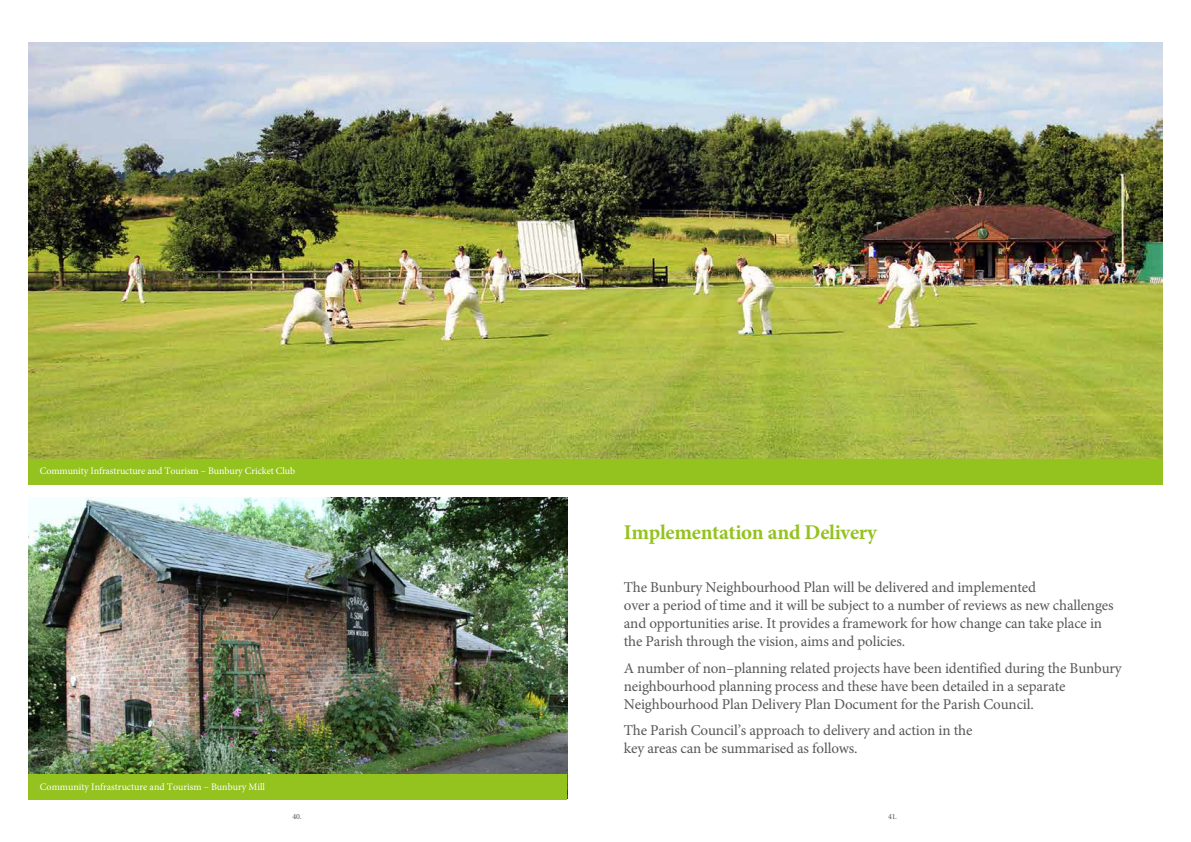
<style>
.page{position:relative;width:1191px;height:842px;background:#fff}
.page>*{position:absolute;margin:0;border:0;box-sizing:border-box;transform-origin:0 0}
.t1{font:700 21px "Minion Pro";letter-spacing:-.015em;color:#94c21f}
.t2{font:15px/18px "Minion Pro";letter-spacing:-.01em;color:#575757}
.t3{font:10px "Minion Pro";letter-spacing:-.01em;color:#fff}
.t4{font:8px "Minion Pro";color:#575757}
</style>
<div class="page">
<img style="left:28px;top:43px;width:1134px;height:416px">
<img style="left:28px;top:497px;width:539px;height:277px">
<div style="left:28px;top:459px;width:1134px;height:25px;background:#94c21f"></div>
<div style="left:28px;top:774px;width:539px;height:26px;background:#94c21f"></div>
<p class="t3" style="left:40px;top:465px;width:257px">Community Infrastructure and Tourism – Bunbury Cricket Club</p>
<p class="t3" style="left:40px;top:780px;width:227px">Community Infrastructure and Tourism – Bunbury Mill</p>
<h1 class="t1" style="left:624px;top:518px;width:254px">Implementation and Delivery</h1>
<p class="t2" style="left:624px;top:578px;width:491px">The Bunbury Neighbourhood Plan will be delivered and implemented<br>over a period of time and it will be subject to a number of reviews as new challenges and opportunities arise. It provides a framework for how change can take place in the Parish through the vision, aims and policies.</p>
<p class="t2" style="left:624px;top:659px;width:499px">A number of non–planning related projects have been identified during the Bunbury neighbourhood planning process and these have been detailed in a separate<br>Neighbourhood Plan Delivery Plan Document for the Parish Council.</p>
<p class="t2" style="left:624px;top:721px;width:350px">The Parish Council’s approach to delivery and action in the key areas can be summarised as follows.</p>
<p class="t4" style="left:293px;top:811px;width:11px">40.</p>
<p class="t4" style="left:888px;top:811px;width:10px">41.</p>
</div>
